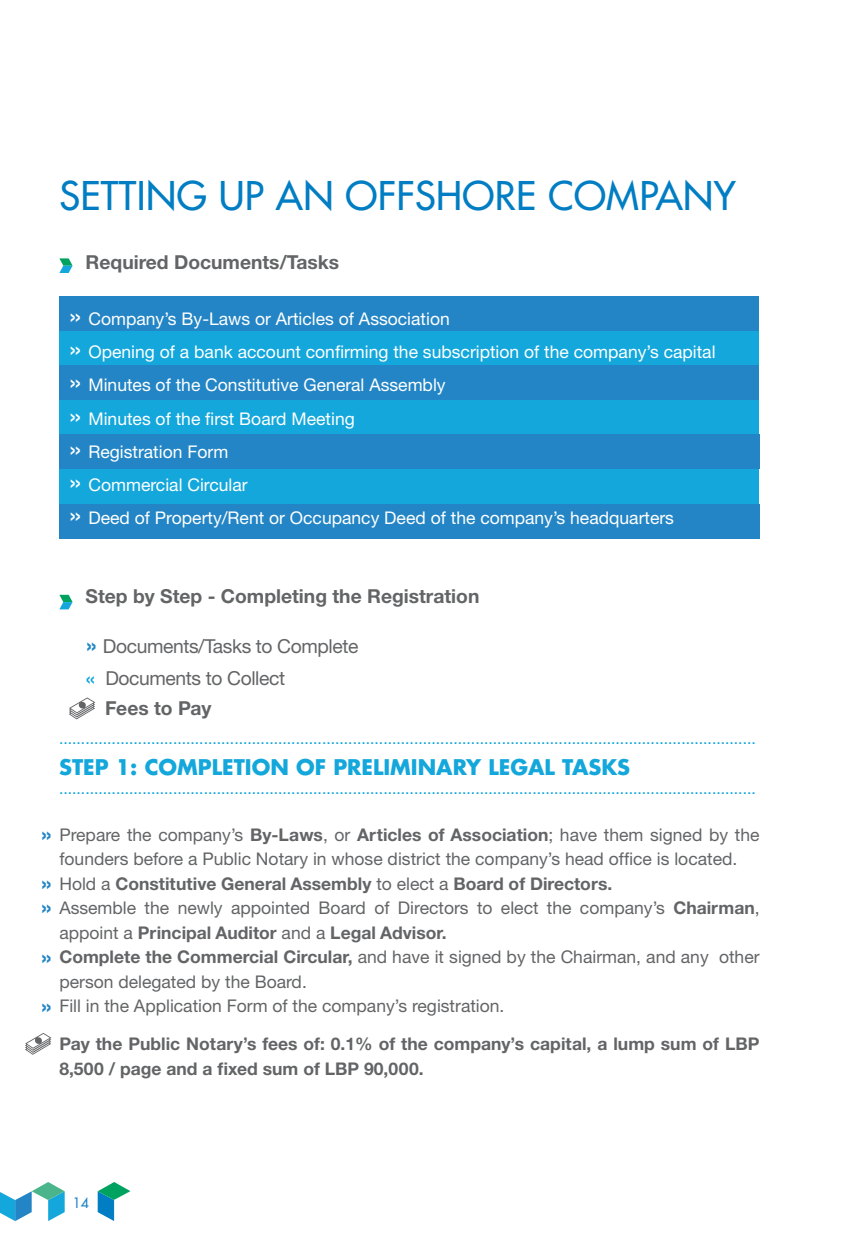
<style>
.page{position:relative;width:844px;height:1241px;background:#fff}
.page>*{position:absolute;margin:0;border:0;box-sizing:border-box;transform-origin:0 0}
.t1{font:500 38.5px "Futura CE";letter-spacing:.01em;color:#007dc3}
.t2{font:700 22.75px/49px "Helvetica Neue CE";color:#2385c5}
.t3{font:700 21px "Futura";color:#13a7db}
.t4{font:700 19.25px "Helvetica Neue CE";color:#636466}
.t5{font:19.25px/31.5px "Helvetica Neue";letter-spacing:-.02em;color:#636466}
.t6{font:17.5px/24.5px "Helvetica Neue";color:#636466}
.t7{font:17.5px/33.2px "Helvetica Neue";color:#fff}
.t8{font:700 17.5px/24.5px "Helvetica Neue CE";color:#636466}
.t9{font:15.75px "Helvetica Neue";color:#13a7db}
.t10{font:14px "Futura";color:#2385c5}
.s1{font-size:26.25px}
.s2{font-family:"Helvetica Neue CE";font-weight:700;font-size:22.75px;color:#2385c5}
.s3{font-family:"Helvetica Neue CE";font-weight:700}
.s4{font-family:"Helvetica Neue";font-weight:400}
</style>
<div class="page">
<svg style="left:1px;top:1182px;width:64px;height:38px"></svg>
<svg style="left:98px;top:1182px;width:33px;height:39px"></svg>
<div style="left:59px;top:462px;width:700px;height:42px;background:#13a7db"></div>
<div style="left:59px;top:399px;width:700px;height:35px;background:#13a7db"></div>
<div style="left:59px;top:434px;width:700px;height:34px;background:#2385c5"></div>
<div style="left:59px;top:504px;width:700px;height:35px;background:#2385c5"></div>
<svg style="left:59px;top:258px;width:14px;height:15px"></svg>
<div style="left:59px;top:330px;width:700px;height:35px;background:#13a7db"></div>
<div style="left:59px;top:295px;width:700px;height:35px;background:#2385c5"></div>
<div style="left:59px;top:365px;width:700px;height:34px;background:#2385c5"></div>
<svg style="left:59px;top:594px;width:14px;height:15px"></svg>
<svg style="left:69px;top:697px;width:26px;height:22px"></svg>
<svg style="left:25px;top:1033px;width:26px;height:21px"></svg>
<svg style="left:86px;top:676px;width:8px;height:7px"></svg>
<h1 class="t1" style="left:59px;top:168px;width:678px">SETTING UP AN OFFSHORE COMPANY</h1>
<p class="t4" style="left:86px;top:250px;width:255px">Required Documents/Tasks</p>
<p class="t7" style="left:69px;top:301px;width:648px"><span class="s1">»</span> Company’s By-Laws or Articles of Association<br><span class="s1">»</span> Opening of a bank account confirming the subscription of the company’s capital <span class="s1">»</span> Minutes of the Constitutive General Assembly<br><span class="s1">»</span> Minutes of the first Board Meeting<br><span class="s1">»</span> Registration Form<br><span class="s1">»</span> Commercial Circular<br><span class="s1">»</span> Deed of Property/Rent or Occupancy Deed of the company’s headquarters</p>
<p class="t4" style="left:86px;top:584px;width:395px">Step by Step - Completing the Registration</p>
<p class="t5" style="left:105px;top:630px;width:254px;text-indent:-19px"><span class="s2">»</span> Documents/Tasks to Complete<br>Documents to Collect</p>
<p class="t4" style="left:105px;top:696px;width:108px">Fees to Pay</p>
<p class="t9" style="left:59px;top:728px;width:698px">...............................................................................................................................................................</p>
<p class="t3" style="left:59px;top:753px;width:572px">STEP 1: COMPLETION OF PRELIMINARY LEGAL TASKS</p>
<p class="t9" style="left:59px;top:779px;width:698px">...............................................................................................................................................................</p>
<h2 class="t2" style="left:41px;top:809px;width:12px">» »</h2>
<h2 class="t2" style="left:41px;top:883px;width:12px;text-align:justify">» » »</h2>
<p class="t6" style="left:59px;top:821px;width:701px">Prepare the company’s <span class="s3">By-Laws</span>, or <span class="s3">Articles of Association</span>; have them signed by the founders before a Public Notary in whose district the company’s head office is located.</p>
<p class="t8" style="left:59px;top:871px;width:554px"><span class="s4">Hold a</span> Constitutive General Assembly <span class="s4">to elect a</span> Board of Directors.</p>
<p class="t6" style="left:59px;top:895px;width:701px">Assemble the newly appointed Board of Directors to elect the company’s <span class="s3">Chairman</span>,</p>
<p class="t8" style="left:59px;top:920px;width:388px"><span class="s4">appoint a</span> Principal Auditor <span class="s4">and a</span> Legal Advisor.</p>
<p class="t6" style="left:59px;top:944px;width:701px"><span class="s3">Complete the Commercial Circular,</span> and have it signed by the Chairman, and any other person delegated by the Board.<br>Fill in the Application Form of the company’s registration.</p>
<p class="t8" style="left:59px;top:1031px;width:701px">Pay the Public Notary’s fees of: 0.1% of the company’s capital, a lump sum of LBP<br>8,500 / page and a fixed sum of LBP 90,000.</p>
<p class="t10" style="left:73px;top:1193px;width:18px">14</p>
</div>
